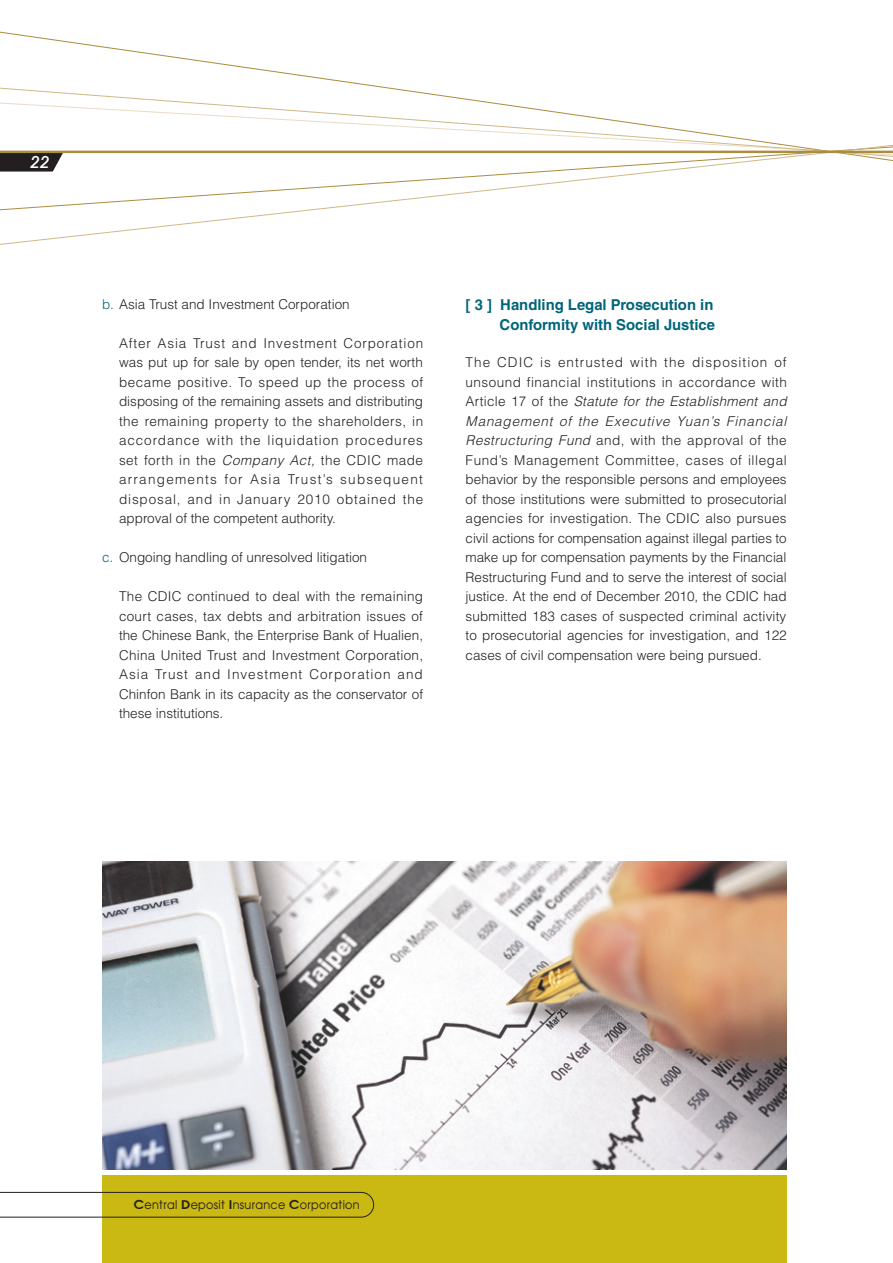
<style>
.page{position:relative;width:893px;height:1263px;background:#fff}
.page>*{position:absolute;margin:0;border:0;box-sizing:border-box;transform-origin:0 0}
.t1{font:italic 500 16.5px "Avant Garde IT Cby BT";color:#fff}
.t2{font:700 15px/19.5px "Helvetica LT Std";color:#016579;text-align:right}
.t3{font:300 13.5px/19.5px "Helvetica LT Std";color:#231f20;text-align:justify}
.t4{font:100 12px "Avant Garde";letter-spacing:.025em;color:#231f20;scale:1.1 1}
.s1{color:#016579}
.s2{font-style:italic}
.s3{font-weight:600}
</style>
<div class="page">
<img style="left:102px;top:861px;width:685px;height:308px">
<div style="left:102px;top:1176px;width:685px;height:87px;background:#cab813"></div>
<svg style="left:0;top:1192px;width:374px;height:25px"></svg>
<svg style="left:0;top:31px;width:413px;height:209px"></svg>
<svg style="left:0;top:67px;width:893px;height:132px"></svg>
<svg style="left:0;top:153px;width:63px;height:19px"></svg>
<hr style="left:0;top:151px;width:893px;height:2px;background:#aa8d3e">
<p class="t1" style="left:30px;top:153px;width:21px">22</p>
<p class="t3" style="left:102px;top:294px;width:249px"><span class="s1">b.</span> Asia Trust and Investment Corporation</p>
<p class="t3" style="left:119px;top:333px;width:306px">After Asia Trust and Investment Corporation was put up for sale by open tender, its net worth became positive. To speed up the process of disposing of the remaining assets and distributing the remaining property to the shareholders, in accordance with the liquidation procedures set forth in the <span class="s2">Company Act,</span> the CDIC made arrangements for Asia Trust’s subsequent disposal, and in January 2010 obtained the approval of the competent authority.</p>
<p class="t3" style="left:102px;top:548px;width:267px"><span class="s1">c.</span> Ongoing handling of unresolved litigation</p>
<p class="t3" style="left:119px;top:587px;width:306px">The CDIC continued to deal with the remaining court cases, tax debts and arbitration issues of the Chinese Bank, the Enterprise Bank of Hualien, China United Trust and Investment Corporation, Asia Trust and Investment Corporation and Chinfon Bank in its capacity as the conservator of these institutions.</p>
<p class="t2" style="left:466px;top:295px;width:251px">[ 3 ] Handling Legal Prosecution in<br>Conformity with Social Justice</p>
<p class="t3" style="left:466px;top:353px;width:323px">The CDIC is entrusted with the disposition of unsound financial institutions in accordance with Article 17 of the <span class="s2">Statute for the Establishment and Management of the Executive Yuan’s Financial Restructuring Fund</span> and, with the approval of the Fund’s Management Committee, cases of illegal behavior by the responsible persons and employees of those institutions were submitted to prosecutorial agencies for investigation. The CDIC also pursues civil actions for compensation against illegal parties to make up for compensation payments by the Financial Restructuring Fund and to serve the interest of social justice. At the end of December 2010, the CDIC had submitted 183 cases of suspected criminal activity to prosecutorial agencies for investigation, and 122 cases of civil compensation were being pursued.</p>
<p class="t4" style="left:134px;top:1197px;width:207px"><span class="s3">C</span>entral <span class="s3">D</span>eposit <span class="s3">I</span>nsurance <span class="s3">C</span>orporation</p>
</div>
